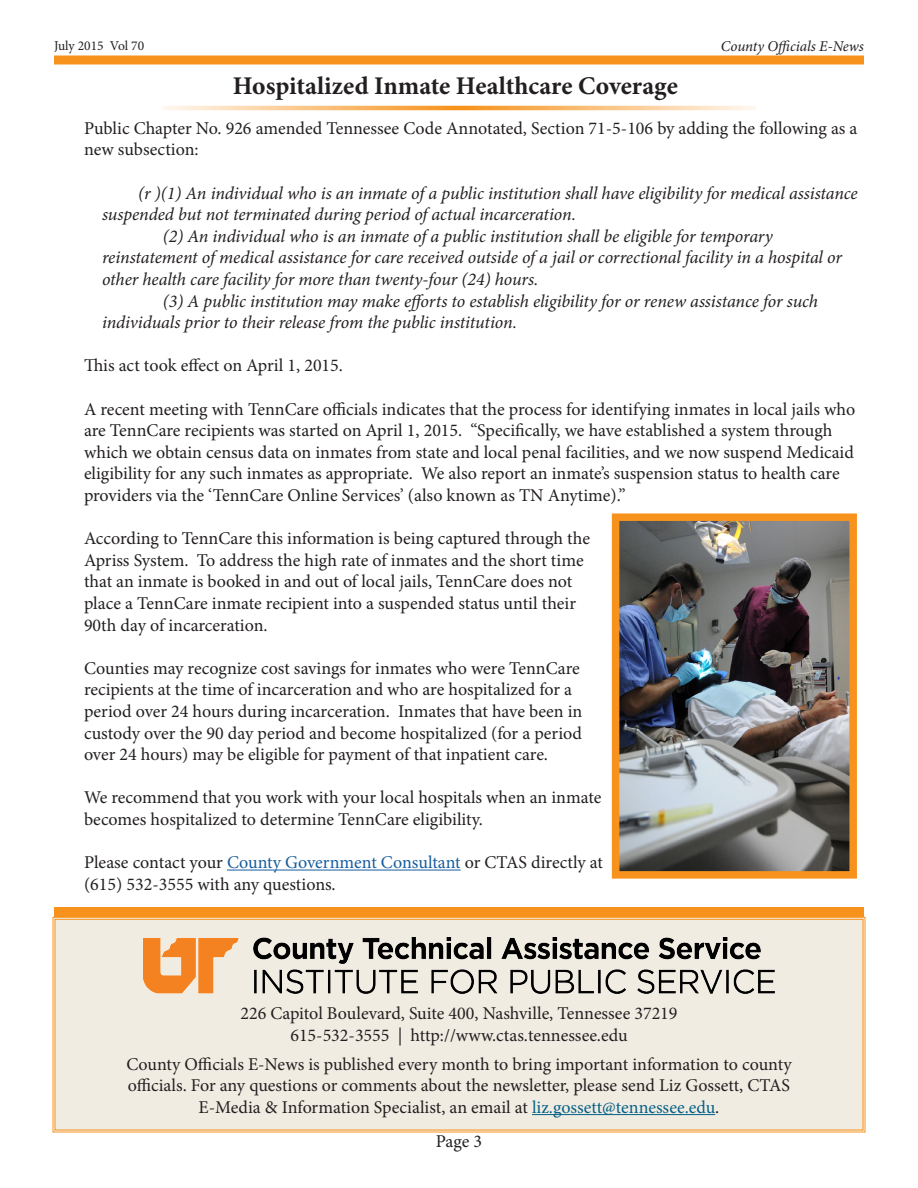
<style>
.page{position:relative;width:918px;height:1188px;background:#fff}
.page>*{position:absolute;margin:0;border:0;box-sizing:border-box;transform-origin:0 0}
.t1{font:700 25.5px "Minion Pro";letter-spacing:-.005em;color:#231f20}
.t2{font:18px/21.6px "Minion Pro";color:#231f20}
.t3{font:italic 18px/21.6px "Minion Pro";letter-spacing:-.01em;color:#231f20}
.t4{font:italic 15px "Minion Pro";color:#231f20}
.t5{font:13.5px "Minion Pro";color:#231f20}
.s1{color:#175d9e}
.s2{color:#046087}
</style>
<div class="page">
<div style="left:54px;top:56px;width:810px;height:8px;background:#f7931d"></div>
<div style="left:54px;top:908px;width:810px;height:9px;background:#f7931d"></div>
<div style="left:52px;top:916px;width:814px;height:217px;background:#f1ece2"></div>
<div style="left:55px;top:919px;width:808px;height:212px;border:1px solid #f7931d"></div>
<hr style="left:532px;top:1114px;width:183px;height:1px;background:#046087">
<img style="left:143px;top:938px;width:632px;height:55px">
<hr style="left:227px;top:870px;width:234px;height:1px;background:#175d9e">
<img style="left:621px;top:522px;width:227px;height:348px">
<div style="left:612px;top:513px;width:245px;height:366px;border:8px solid #f7931d"></div>
<svg style="left:162px;top:106px;width:297px;height:4px"></svg>
<svg style="left:459px;top:106px;width:297px;height:4px"></svg>
<p class="t5" style="left:54px;top:37px;width:92px">July 2015 Vol 70</p>
<p class="t4" style="left:721px;top:36px;width:145px">County Officials E-News</p>
<p class="t1" style="left:233px;top:68px;width:447px">Hospitalized Inmate Healthcare Coverage</p>
<p class="t2" style="left:84px;top:117px;width:775px">Public Chapter No. 926 amended Tennessee Code Annotated, Section 71-5-106 by adding the following as a new subsection:</p>
<p class="t3" style="left:102px;top:182px;width:757px;text-indent:36px">(r )(1) An individual who is an inmate of a public institution shall have eligibility for medical assistance suspended but not terminated during period of actual incarceration.</p>
<p class="t3" style="left:102px;top:225px;width:742px;text-indent:61px">(2) An individual who is an inmate of a public institution shall be eligible for temporary reinstatement of medical assistance for care received outside of a jail or correctional facility in a hospital or other health care facility for more than twenty-four (24) hours.</p>
<p class="t3" style="left:102px;top:290px;width:718px;text-indent:61px">(3) A public institution may make efforts to establish eligibility for or renew assistance for such individuals prior to their release from the public institution.</p>
<p class="t2" style="left:84px;top:355px;width:261px">This act took effect on April 1, 2015.</p>
<p class="t2" style="left:84px;top:398px;width:773px">A recent meeting with TennCare officials indicates that the process for identifying inmates in local jails who are TennCare recipients was started on April 1, 2015. “Specifically, we have established a system through which we obtain census data on inmates from state and local penal facilities, and we now suspend Medicaid eligibility for any such inmates as appropriate. We also report an inmate’s suspension status to health care providers via the ‘TennCare Online Services’ (also known as TN Anytime).”</p>
<p class="t2" style="left:84px;top:528px;width:508px">According to TennCare this information is being captured through the Apriss System. To address the high rate of inmates and the short time that an inmate is booked in and out of local jails, TennCare does not place a TennCare inmate recipient into a suspended status until their 90th day of incarceration.</p>
<p class="t2" style="left:84px;top:657px;width:500px">Counties may recognize cost savings for inmates who were TennCare recipients at the time of incarceration and who are hospitalized for a period over 24 hours during incarceration. Inmates that have been in custody over the 90 day period and become hospitalized (for a period over 24 hours) may be eligible for payment of that inpatient care.</p>
<p class="t2" style="left:84px;top:787px;width:519px">We recommend that you work with your local hospitals when an inmate becomes hospitalized to determine TennCare eligibility.</p>
<p class="t2" style="left:84px;top:852px;width:520px">Please contact your <span class="s1">County Government Consultant</span> or CTAS directly at (615) 532-3555 with any questions.</p>
<p class="t2" style="left:240px;top:1003px;width:439px">226 Capitol Boulevard, Suite 400, Nashville, Tennessee 37219</p>
<p class="t2" style="left:290px;top:1024px;width:339px">615-532-3555 | http://www.ctas.tennessee.edu</p>
<p class="t2" style="left:126px;top:1053px;width:667px">County Officials E-News is published every month to bring important information to county</p>
<p class="t2" style="left:128px;top:1075px;width:664px">officials. For any questions or comments about the newsletter, please send Liz Gossett, CTAS</p>
<p class="t2" style="left:199px;top:1096px;width:522px">E-Media &amp; Information Specialist, an email at <span class="s2">liz.gossett@tennessee.edu</span>.</p>
<p class="t2" style="left:436px;top:1131px;width:48px">Page 3</p>
</div>
